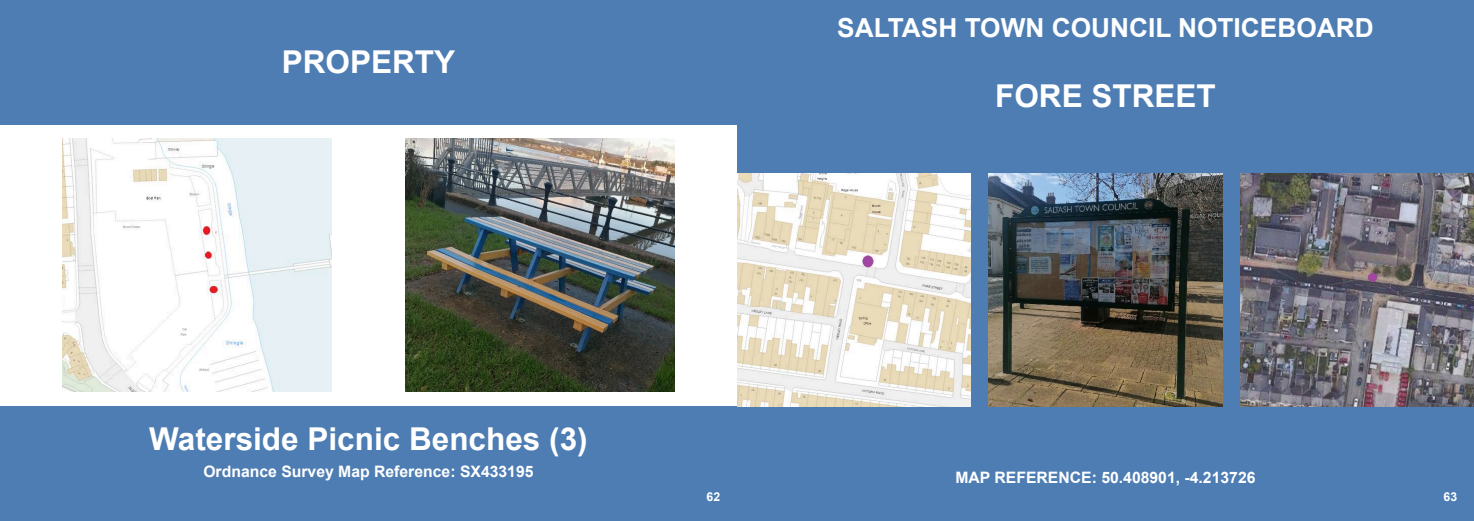
<style>
.page{position:relative;width:1474px;height:521px;background:#fff}
.page>*{position:absolute;margin:0;border:0;box-sizing:border-box;transform-origin:0 0}
.t1{font:700 31.5px "Arial";color:#fff}
.t2{font:700 26.25px "Arial";color:#fff}
.t3{font:700 15.75px "Arial";color:#fff}
.t4{font:700 12.25px "Arial";color:#fff}
</style>
<div class="page">
<div style="left:0;top:0;width:737px;height:124px;background:#4d7db3"></div>
<div style="left:0;top:407px;width:737px;height:114px;background:#4d7db3"></div>
<img style="left:62px;top:139px;width:270px;height:252px">
<img style="left:405px;top:139px;width:270px;height:252px">
<div style="left:737px;top:0;width:736px;height:521px;background:#4d7db3"></div>
<img style="left:737px;top:173px;width:234px;height:234px">
<img style="left:988px;top:173px;width:234px;height:234px">
<img style="left:1240px;top:173px;width:233px;height:234px">
<h1 class="t1" style="left:282px;top:51px;width:175px">PROPERTY</h1>
<h2 class="t2" style="left:837px;top:18px;width:538px">SALTASH TOWN COUNCIL NOTICEBOARD</h2>
<h1 class="t1" style="left:995px;top:84px;width:222px">FORE STREET</h1>
<h1 class="t1" style="left:149px;top:427px;width:440px">Waterside Picnic Benches (3)</h1>
<p class="t3" style="left:203px;top:465px;width:332px">Ordnance Survey Map Reference: SX433195</p>
<p class="t4" style="left:706px;top:492px;width:15px">62</p>
<p class="t3" style="left:955px;top:471px;width:301px">MAP REFERENCE: 50.408901, -4.213726</p>
<p class="t4" style="left:1443px;top:492px;width:15px">63</p>
</div>
